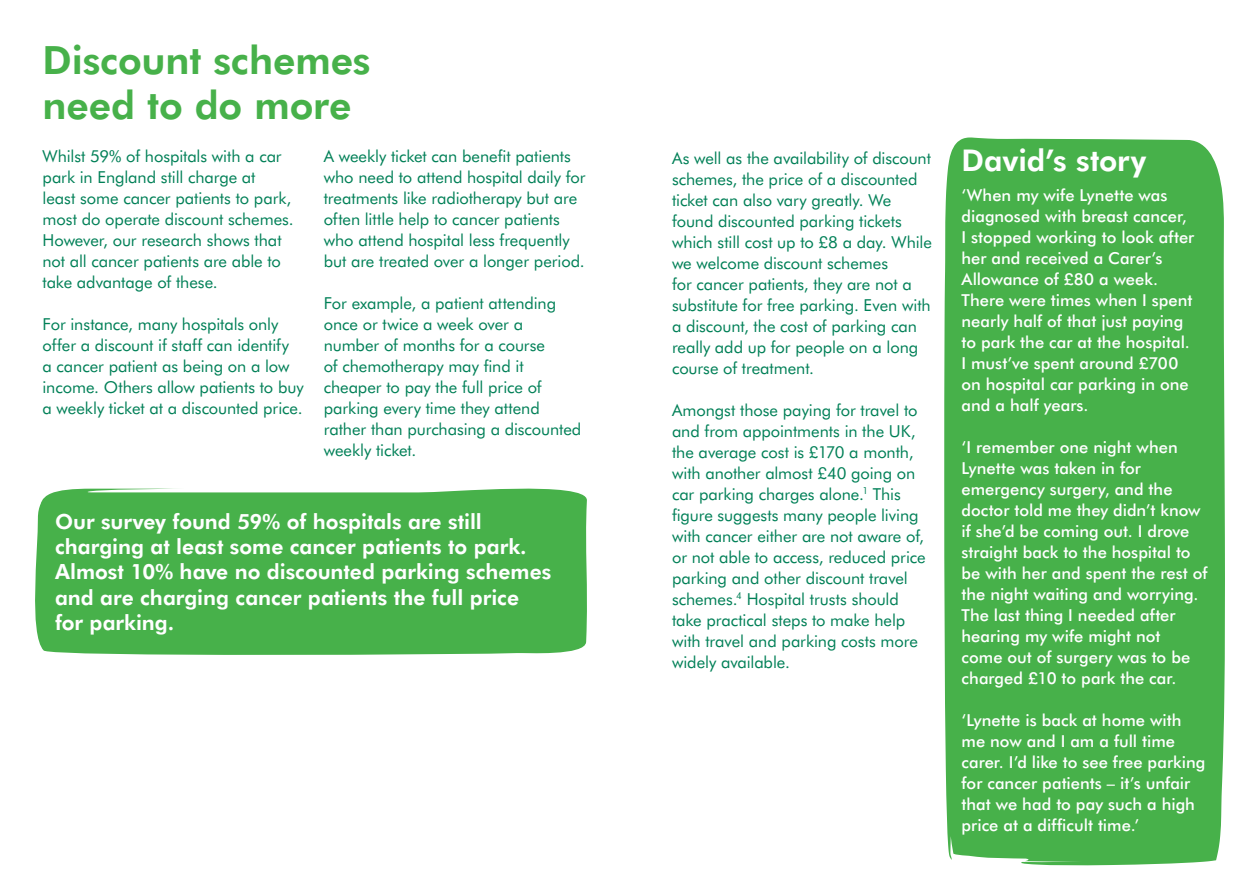
<style>
.page{position:relative;width:1259px;height:893px;background:#fff}
.page>*{position:absolute;margin:0;border:0;box-sizing:border-box;transform-origin:0 0}
.t1{font:800 39px/45px "Futura BT";letter-spacing:-.005em;color:#47b14a}
.t2{font:800 30px "Futura BT";letter-spacing:.005em;color:#fff}
.t3{font:800 21px/25.2px "Futura BT";color:#fff}
.t4{font:16.5px/21px "Futura BT";letter-spacing:-.005em;color:#008057}
.t5{font:500 16.5px/21px "Futura BT";color:#fff}
</style>
<div class="page">
<div style="left:944px;top:137px;width:281px;height:728px;background:#47b14a"></div>
<svg style="left:35px;top:488px;width:552px;height:167px;background:#51b554"></svg>
<h1 class="t1" style="left:43px;top:37px;width:330px">Discount schemes need to do more</h1>
<p class="t4" style="left:43px;top:145px;width:253px">Whilst 59% of hospitals with a car park in England still charge at<br>least some cancer patients to park, most do operate discount schemes.<br>However, our research shows that not all cancer patients are able to take advantage of these.</p>
<p class="t4" style="left:43px;top:313px;width:263px">For instance, many hospitals only offer a discount if staff can identify<br>a cancer patient as being on a low income. Others allow patients to buy a weekly ticket at a discounted price.</p>
<p class="t4" style="left:324px;top:145px;width:263px">A weekly ticket can benefit patients who need to attend hospital daily for treatments like radiotherapy but are often little help to cancer patients who attend hospital less frequently but are treated over a longer period.</p>
<p class="t4" style="left:324px;top:292px;width:259px">For example, a patient attending once or twice a week over a number of months for a course<br>of chemotherapy may find it cheaper to pay the full price of parking every time they attend rather than purchasing a discounted weekly ticket.</p>
<p class="t3" style="left:55px;top:509px;width:498px">Our survey found 59% of hospitals are still charging at least some cancer patients to park.<br>Almost 10% have no discounted parking schemes and are charging cancer patients the full price for parking.</p>
<p class="t4" style="left:672px;top:147px;width:261px">As well as the availability of discount schemes, the price of a discounted ticket can also vary greatly. We found discounted parking tickets which still cost up to £8 a day. While we welcome discount schemes<br>for cancer patients, they are not a substitute for free parking. Even with a discount, the cost of parking can really add up for people on a long course of treatment.</p>
<p class="t4" style="left:672px;top:399px;width:255px">Amongst those paying for travel to and from appointments in the UK, the average cost is £170 a month, with another almost £40 going on car parking charges alone.<sup>1</sup> This figure suggests many people living with cancer either are not aware of, or not able to access, reduced price parking and other discount travel schemes.<sup>4</sup> Hospital trusts should take practical steps to make help with travel and parking costs more widely available.</p>
<h2 class="t2" style="left:961px;top:142px;width:186px">David’s story</h2>
<p class="t5" style="left:961px;top:184px;width:234px">‘When my wife Lynette was diagnosed with breast cancer,<br>I stopped working to look after her and received a Carer’s<br>Allowance of £80 a week.<br>There were times when I spent nearly half of that just paying to park the car at the hospital.<br>I must’ve spent around £700 on hospital car parking in one and a half years.</p>
<p class="t5" style="left:961px;top:436px;width:248px">‘I remember one night when<br>Lynette was taken in for emergency surgery, and the doctor told me they didn’t know if she’d be coming out. I drove straight back to the hospital to be with her and spent the rest of the night waiting and worrying.<br>The last thing I needed after hearing my wife might not<br>come out of surgery was to be charged £10 to park the car.</p>
<p class="t5" style="left:961px;top:709px;width:245px">‘Lynette is back at home with me now and I am a full time carer. I’d like to see free parking for cancer patients – it’s unfair that we had to pay such a high price at a difficult time.’</p>
</div>
